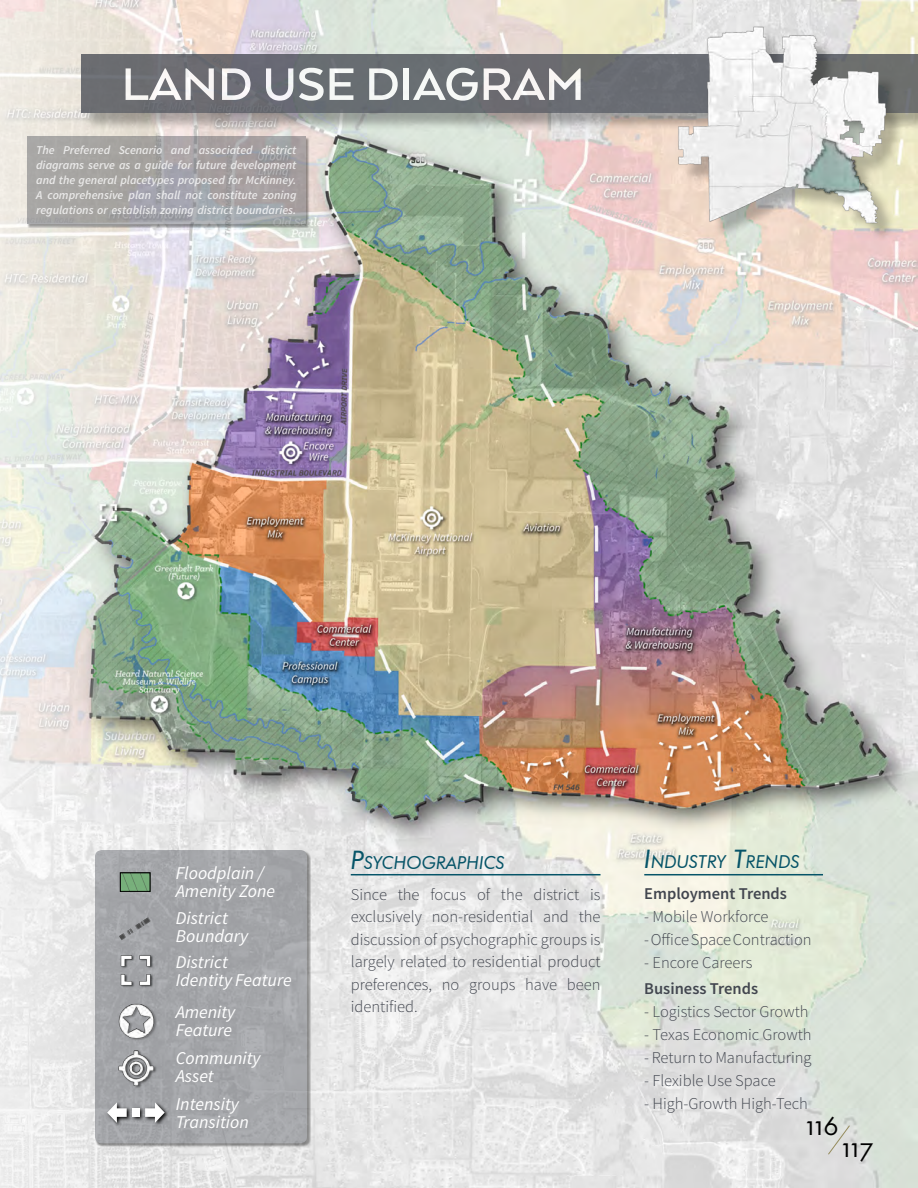
<style>
.page{position:relative;width:918px;height:1188px;background:#fff}
.page>*{position:absolute;margin:0;border:0;box-sizing:border-box;transform-origin:0 0}
.t1{font:700 52.5px "Arquitecta W00";color:#fff}
.t2{font:27px "Futura SCTOT";letter-spacing:-.04em;color:#000}
.t3{font:italic 18px/18px "Source Sans Pro";color:#fff}
.t4{font:italic 17.85px "Futura BT";color:#065468}
.t5{font:300 16.5px/22.5px "Source Sans Pro";color:#42464f;text-align:justify}
.t6{font:600 16.5px "Source Sans Pro";color:#42464f}
.t7{font:italic 600 12px/15px "Source Sans Pro";color:#fff;text-align:justify}
.s1{font-size:25.5px}
</style>
<div class="page">
<img style="left:0;top:0;width:918px;height:1188px">
<div style="left:83px;top:56px;width:835px;height:75px;background:#000;opacity:.4"></div>
<div style="left:81px;top:54px;width:837px;height:58px;background:#6a6d72"></div>
<div style="left:681px;top:30px;width:223px;height:211px;background:#000;opacity:.25"></div>
<img style="left:675px;top:26px;width:216px;height:199px">
<svg style="left:96px;top:851px;width:215px;height:297px;background:#aaaaab"></svg>
<div style="left:95px;top:850px;width:212px;height:293px;background:#a4a6a9;border-radius:7px"></div>
<img style="left:122px;top:875px;width:26px;height:15px">
<div style="left:120px;top:873px;width:30px;height:19px;border:1px solid #000"></div>
<img style="left:119px;top:917px;width:32px;height:23px">
<img style="left:121px;top:954px;width:32px;height:33px">
<img style="left:118px;top:1003px;width:39px;height:37px">
<img style="left:118px;top:1050px;width:39px;height:38px">
<svg style="left:106px;top:1105px;width:63px;height:22px"></svg>
<svg style="left:107px;top:1102px;width:20px;height:21px"></svg>
<svg style="left:145px;top:1102px;width:20px;height:21px"></svg>
<div style="left:132px;top:1108px;width:7px;height:9px;background:#fff"></div>
<hr style="left:351px;top:874px;width:250px;height:1px;background:#065468">
<hr style="left:644px;top:874px;width:179px;height:1px;background:#065468">
<svg style="left:827px;top:1125px;width:24px;height:30px"></svg>
<svg style="left:28px;top:137px;width:282px;height:91px"></svg>
<svg style="left:27px;top:136px;width:279px;height:88px;background:#a5a3a4"></svg>
<h1 class="t1" style="left:122px;top:54px;width:465px">LAND USE DIAGRAM</h1>
<p class="t7" style="left:36px;top:143px;width:262px">The Preferred Scenario and associated district diagrams serve as a guide for future development and the general placetypes proposed for McKinney.<br>A comprehensive plan shall not constitute zoning regulations or establish zoning district boundaries.</p>
<p class="t3" style="left:176px;top:864px;width:101px">Floodplain /<br>Amenity Zone</p>
<p class="t3" style="left:176px;top:909px;width:74px">District<br>Boundary</p>
<p class="t3" style="left:176px;top:952px;width:117px">District<br>Identity Feature</p>
<p class="t3" style="left:176px;top:1003px;width:61px">Amenity<br>Feature</p>
<p class="t3" style="left:176px;top:1049px;width:86px">Community<br>Asset</p>
<p class="t3" style="left:176px;top:1095px;width:75px">Intensity<br>Transition</p>
<p class="t4" style="left:351px;top:852px;width:138px"><span class="s1">P</span>SYCHOGRAPHICS</p>
<p class="t4" style="left:644px;top:851px;width:56px"><span class="s1">I</span>NDUSTRY</p>
<p class="t4" style="left:733px;top:851px;width:25px"><span class="s1">T</span>RENDS</p>
<p class="t6" style="left:644px;top:882px;width:144px">Employment Trends</p>
<p class="t5" style="left:644px;top:905px;width:126px">- Mobile Workforce</p>
<p class="t5" style="left:644px;top:928px;width:169px">- Office Space Contraction</p>
<p class="t5" style="left:644px;top:951px;width:110px">- Encore Careers</p>
<p class="t6" style="left:644px;top:978px;width:115px">Business Trends</p>
<p class="t5" style="left:644px;top:1000px;width:166px">- Logistics Sector Growth</p>
<p class="t5" style="left:644px;top:1023px;width:169px">- Texas Economic Growth</p>
<p class="t5" style="left:644px;top:1046px;width:169px">- Return to Manufacturing</p>
<p class="t5" style="left:644px;top:1069px;width:133px">- Flexible Use Space</p>
<p class="t5" style="left:644px;top:1092px;width:165px">- High-Growth High-Tech</p>
<p class="t5" style="left:351px;top:883px;width:251px">Since the focus of the district is exclusively non-residential and the discussion of psychographic groups is largely related to residential product preferences, no groups have been identified.</p>
<h2 class="t2" style="left:805px;top:1111px;width:35px">116</h2>
<h2 class="t2" style="left:841px;top:1133px;width:33px">117</h2>
</div>
